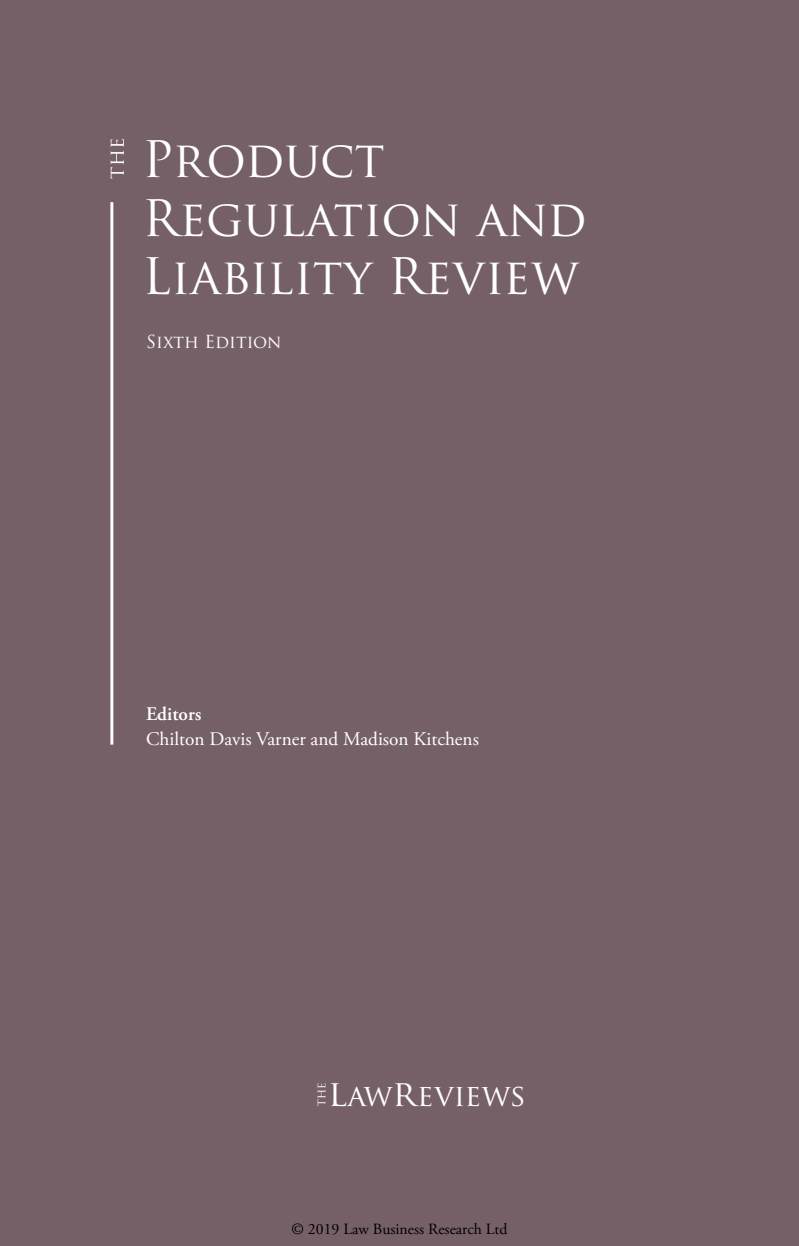
<style>
.page{position:relative;width:799px;height:1246px;background:#fff}
.page>*{position:absolute;margin:0;border:0;box-sizing:border-box;transform-origin:0 0}
.t1{font:49px/58.8px "Trajan Pro";color:#fff}
.t2{font:29.75px "Trajan Pro";color:#fff}
.t3{font:19.25px "Adobe Garamond Pro";color:#fff}
.t4{font:600 19.25px "Adobe Garamond Pro";color:#fff}
.t5{font:17.5px "Trajan Pro";color:#fff}
.t6{font:15.75px "Adobe Garamond Pro";color:#000}
.s1{font-size:35.7px}
</style>
<div class="page">
<div style="left:0;top:0;width:799px;height:1245px;background:#766068"></div>
<svg style="left:110px;top:139px;width:14px;height:40px"></svg>
<hr style="left:110px;top:202px;width:3px;height:542px;background:#fff">
<svg style="left:317px;top:1083px;width:8px;height:22px"></svg>
<h1 class="t1" style="left:142px;top:129px;width:446px">Product<br>Regulation and<br>Liability Review</h1>
<p class="t5" style="left:146px;top:331px;width:137px">Sixth Edition</p>
<p class="t4" style="left:146px;top:702px;width:57px">Editors</p>
<p class="t3" style="left:146px;top:726px;width:334px">Chilton Davis Varner and Madison Kitchens</p>
<h2 class="t2" style="left:328px;top:1076px;width:199px"><span class="s1">l</span>aw<span class="s1">r</span>eviews</h2>
<p class="t6" style="left:291px;top:1218px;width:217px">© 2019 Law Business Research Ltd</p>
</div>
